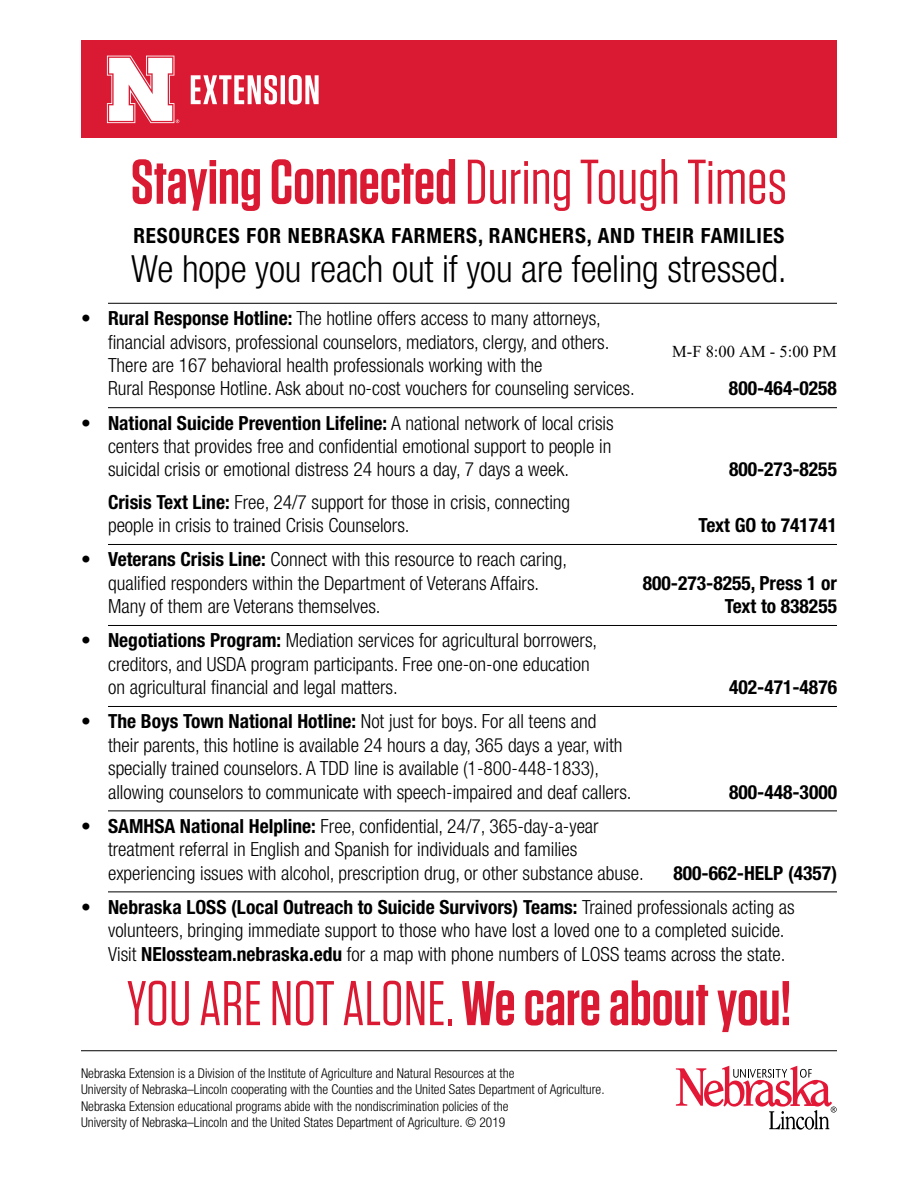
<style>
.page{position:relative;width:918px;height:1188px;background:#fff}
.page>*{position:absolute;margin:0;border:0;box-sizing:border-box;transform-origin:0 0}
.t1{font:600 63px "Tungsten";color:#da1a32}
.t2{font:63px "Tungsten";color:#da1a32}
.t3{font:300 condensed 37.5px "Helvetica Neue LT Std";letter-spacing:-.005em;color:#000}
.t4{font:700 condensed 21px "Helvetica Neue LT Std";letter-spacing:.04em;color:#000}
.t5{font:300 condensed 19.5px/23.4px "Helvetica Neue LT Std";color:#000}
.t6{font:700 condensed 19.5px "Helvetica Neue LT Std";color:#000}
.t7{font:16.5px "Times New Roman";color:#000}
.t8{font:300 condensed 13.5px/16.2px "Helvetica Neue LT Std";color:#000}
.s1{font-weight:400}
.s2{font-weight:700}
.s3{font-weight:600}
</style>
<div class="page">
<hr style="left:108px;top:303px;width:729px;height:1px;background:#000">
<hr style="left:108px;top:407px;width:729px;height:1px;background:#000">
<hr style="left:108px;top:544px;width:729px;height:1px;background:#000">
<hr style="left:108px;top:625px;width:729px;height:1px;background:#000">
<hr style="left:108px;top:706px;width:729px;height:1px;background:#000">
<hr style="left:108px;top:811px;width:729px;height:1px;background:#000">
<hr style="left:108px;top:892px;width:729px;height:1px;background:#000">
<hr style="left:81px;top:1050px;width:756px;height:1px;background:#000">
<div style="left:81px;top:40px;width:756px;height:98px;background:#da1a32"></div>
<svg style="left:191px;top:75px;width:128px;height:29px"></svg>
<svg style="left:107px;top:56px;width:72px;height:67px"></svg>
<svg style="left:676px;top:1066px;width:161px;height:64px"></svg>
<h1 class="t1" style="left:131px;top:149px;width:658px">Staying Connected <span class="s1">During Tough Times</span></h1>
<p class="t4" style="left:133px;top:223px;width:653px">RESOURCES FOR NEBRASKA FARMERS, RANCHERS, AND THEIR FAMILIES</p>
<h2 class="t3" style="left:131px;top:248px;width:657px">We hope you reach out if you are feeling stressed.</h2>
<p class="t5" style="left:108px;top:307px;width:528px;text-indent:-27px"><span class="s2">• Rural Response Hotline:</span> The hotline offers access to many attorneys, financial advisors, professional counselors, mediators, clergy, and others.<br>There are 167 behavioral health professionals working with the<br>Rural Response Hotline. Ask about no-cost vouchers for counseling services.</p>
<p class="t7" style="left:672px;top:340px;width:166px">M-F 8:00 AM - 5:00 PM</p>
<p class="t6" style="left:729px;top:377px;width:110px">800-464-0258</p>
<p class="t5" style="left:108px;top:411px;width:507px;text-indent:-27px"><span class="s2">• National Suicide Prevention Lifeline:</span> A national network of local crisis centers that provides free and confidential emotional support to people in suicidal crisis or emotional distress 24 hours a day, 7 days a week.</p>
<p class="t5" style="left:108px;top:490px;width:464px"><span class="s2">Crisis Text Line:</span> Free, 24/7 support for those in crisis, connecting people in crisis to trained Crisis Counselors.</p>
<p class="t5" style="left:81px;top:548px;width:488px;text-align:center"><span class="s2">• Veterans Crisis Line:</span> Connect with this resource to reach caring, qualified responders within the Department of Veterans Affairs.</p>
<p class="t6" style="left:729px;top:458px;width:110px">800-273-8255</p>
<p class="t6" style="left:698px;top:514px;width:140px">Text GO to 741741</p>
<p class="t6" style="left:643px;top:571px;width:196px">800-273-8255, Press 1 or</p>
<p class="t5" style="left:108px;top:595px;width:274px">Many of them are Veterans themselves.</p>
<p class="t6" style="left:725px;top:595px;width:114px">Text to 838255</p>
<p class="t5" style="left:108px;top:629px;width:491px;text-indent:-27px"><span class="s2">• Negotiations Program:</span> Mediation services for agricultural borrowers, creditors, and USDA program participants. Free one-on-one education on agricultural financial and legal matters.</p>
<p class="t6" style="left:729px;top:676px;width:110px">402-471-4876</p>
<p class="t5" style="left:108px;top:710px;width:525px;text-indent:-27px"><span class="s2">• The Boys Town National Hotline:</span> Not just for boys. For all teens and their parents, this hotline is available 24 hours a day, 365 days a year, with specially trained counselors. A TDD line is available (1-800-448-1833), allowing counselors to communicate with speech-impaired and deaf callers.</p>
<p class="t6" style="left:729px;top:780px;width:110px">800-448-3000</p>
<p class="t5" style="left:108px;top:814px;width:537px;text-indent:-27px"><span class="s2">• SAMHSA National Helpline:</span> Free, confidential, 24/7, 365-day-a-year treatment referral in English and Spanish for individuals and families experiencing issues with alcohol, prescription drug, or other substance abuse.</p>
<p class="t6" style="left:673px;top:861px;width:165px">800-662-HELP (4357)</p>
<p class="t5" style="left:108px;top:895px;width:688px;text-indent:-27px"><span class="s2">• Nebraska LOSS (Local Outreach to Suicide Survivors) Teams:</span> Trained professionals acting as volunteers, bringing immediate support to those who have lost a loved one to a completed suicide.<br>Visit <span class="s2">NElossteam.nebraska.edu</span> for a map with phone numbers of LOSS teams across the state.</p>
<h1 class="t2" style="left:127px;top:971px;width:666px">YOU ARE NOT ALONE. <span class="s3">We care about you!</span></h1>
<p class="t8" style="left:81px;top:1065px;width:525px">Nebraska Extension is a Division of the Institute of Agriculture and Natural Resources at the<br>University of Nebraska–Lincoln cooperating with the Counties and the United Sates Department of Agriculture.<br>Nebraska Extension educational programs abide with the nondiscrimination policies of the<br>University of Nebraska–Lincoln and the United States Department of Agriculture. © 2019</p>
</div>
